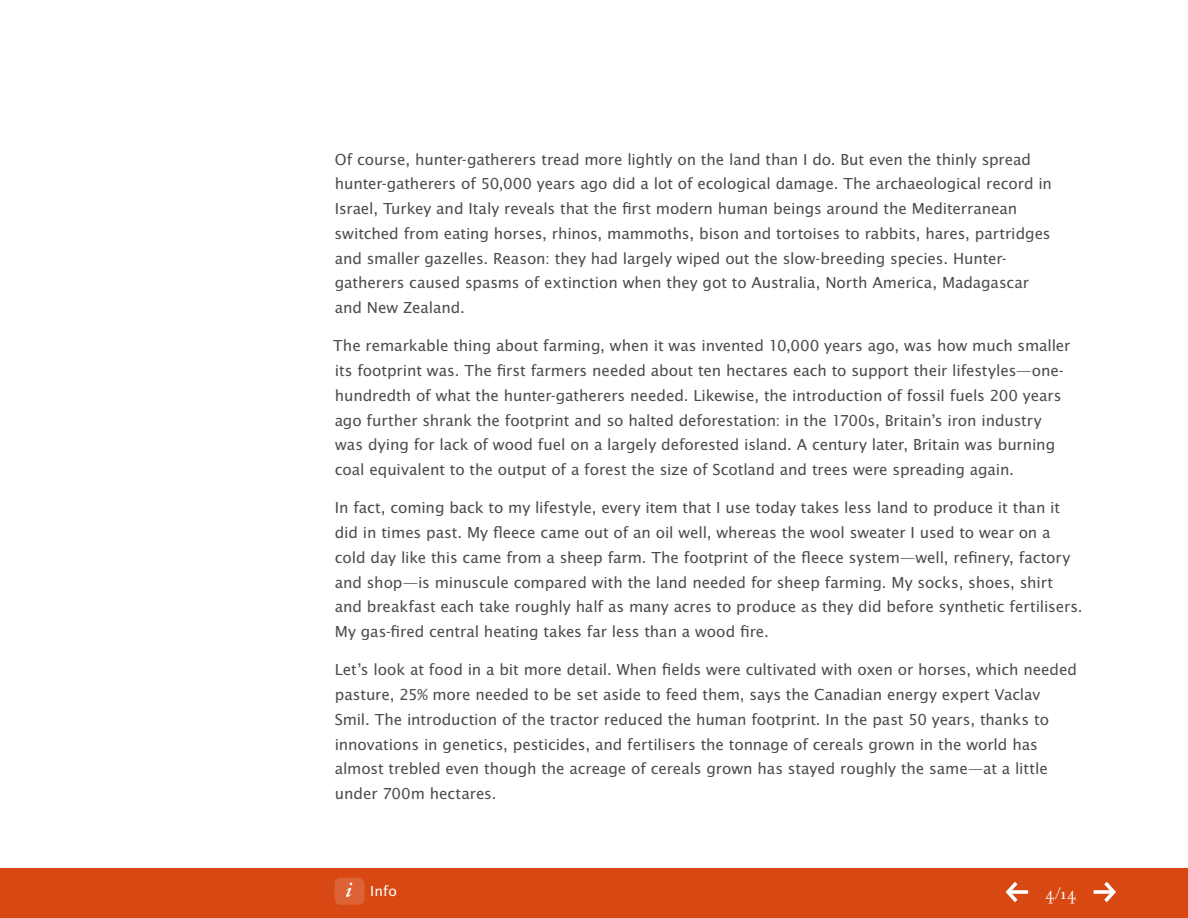
<style>
.page{position:relative;width:1188px;height:918px;background:#fff}
.page>*{position:absolute;margin:0;border:0;box-sizing:border-box;transform-origin:0 0}
.t1{font:18px "Filosofia OT";color:#fff}
.t2{font:16.5px/24.8px "Lucida Sans EFOP";letter-spacing:-.005em;color:#4b4c4d}
.t3{font:15px "Lucida Sans EFOP";color:#fff}
</style>
<div class="page">
<div style="left:0;top:869px;width:1188px;height:49px;background:#d74812"></div>
<div style="left:334px;top:878px;width:30px;height:27px;background:#dd6336;border-radius:6px"></div>
<svg style="left:346px;top:883px;width:6px;height:14px"></svg>
<svg style="left:1006px;top:882px;width:22px;height:20px"></svg>
<svg style="left:1094px;top:882px;width:22px;height:20px"></svg>
<p class="t2" style="left:335px;top:148px;width:719px">Of course, hunter-gatherers tread more lightly on the land than I do. But even the thinly spread hunter-gatherers of 50,000 years ago did a lot of ecological damage. The archaeological record in Israel, Turkey and Italy reveals that the first modern human beings around the Mediterranean switched from eating horses, rhinos, mammoths, bison and tortoises to rabbits, hares, partridges and smaller gazelles. Reason: they had largely wiped out the slow-breeding species. Hunter&shy;gatherers caused spasms of extinction when they got to Australia, North America, Madagascar and New Zealand.</p>
<p class="t2" style="left:333px;top:334px;width:739px">The remarkable thing about farming, when it was invented 10,000 years ago, was how much smaller its footprint was. The first farmers needed about ten hectares each to support their lifestyles—one&shy;hundredth of what the hunter-gatherers needed. Likewise, the introduction of fossil fuels 200 years ago further shrank the footprint and so halted deforestation: in the 1700s, Britain’s iron industry was dying for lack of wood fuel on a largely deforested island. A century later, Britain was burning coal equivalent to the output of a forest the size of Scotland and trees were spreading again.</p>
<p class="t2" style="left:335px;top:496px;width:750px">In fact, coming back to my lifestyle, every item that I use today takes less land to produce it than it did in times past. My fleece came out of an oil well, whereas the wool sweater I used to wear on a cold day like this came from a sheep farm. The footprint of the fleece system—well, refinery, factory and shop—is minuscule compared with the land needed for sheep farming. My socks, shoes, shirt and breakfast each take roughly half as many acres to produce as they did before synthetic fertilisers.<br>My gas-fired central heating takes far less than a wood fire.</p>
<p class="t2" style="left:335px;top:658px;width:744px">Let’s look at food in a bit more detail. When fields were cultivated with oxen or horses, which needed pasture, 25% more needed to be set aside to feed them, says the Canadian energy expert Vaclav Smil. The introduction of the tractor reduced the human footprint. In the past 50 years, thanks to innovations in genetics, pesticides, and fertilisers the tonnage of cereals grown in the world has almost trebled even though the acreage of cereals grown has stayed roughly the same—at a little under 700m hectares.</p>
<p class="t3" style="left:370px;top:883px;width:28px">Info</p>
<p class="t1" style="left:1045px;top:884px;width:33px">4/14</p>
</div>
